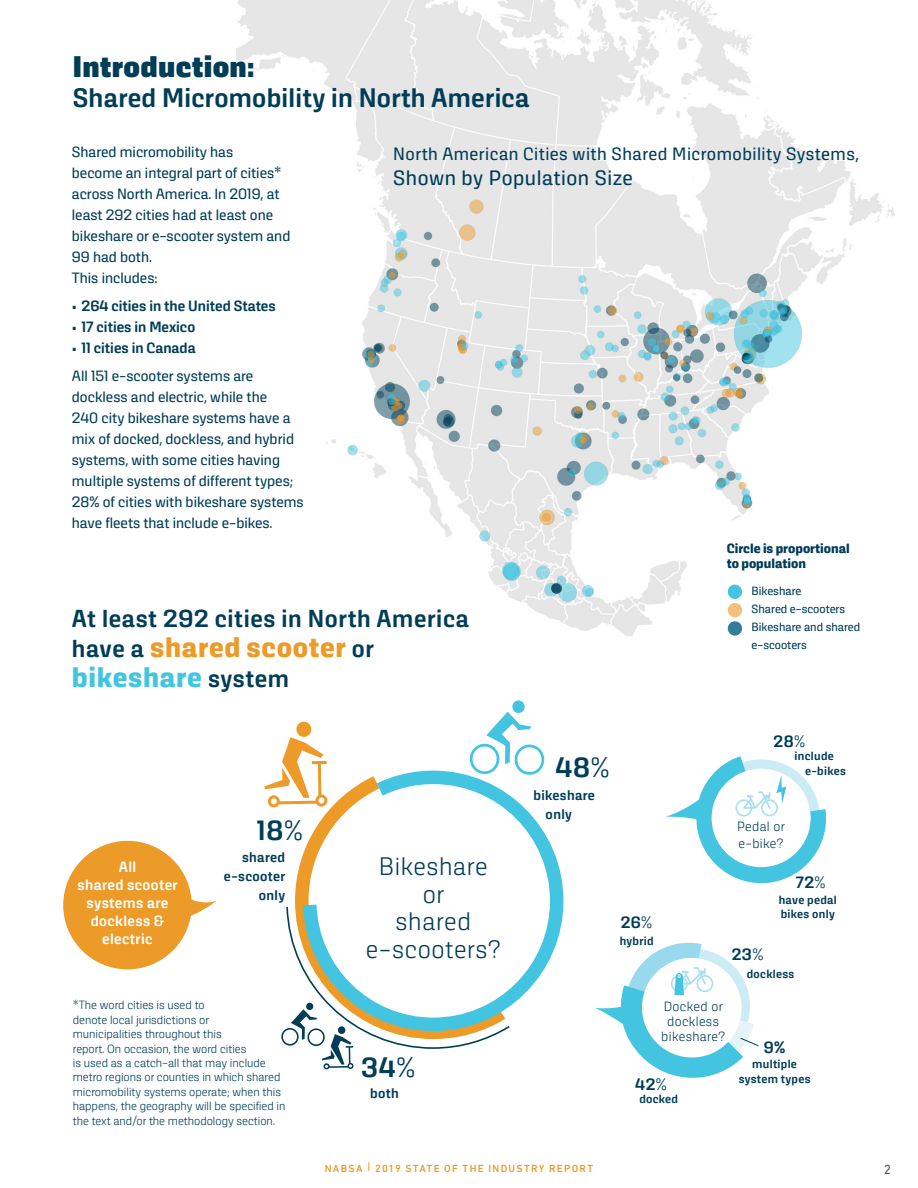
<style>
.page{position:relative;width:918px;height:1188px;background:#fff}
.page>*{position:absolute;margin:0;border:0;box-sizing:border-box;transform-origin:0 0}
.Intro_heading{font:900 30px "Kawak";letter-spacing:.01em;color:#003d57}
.Icon_Bullet_Bold_Hea{font:500 28.05px "Kawak";color:#003d57}
.Intro_heading-2{font:500 27px "Kawak";letter-spacing:.01em;color:#003d57}
.Icon_Bullet_Bold_Hea-2{font:300 25.5px "Kawak";letter-spacing:.025em;color:#003d57}
.Icon_Bullet_Bold_Hea-3{font:500 24.75px/30px "Kawak";letter-spacing:.025em;color:#003d57}
.Icon_Bullet_Bold_Hea-4{font:21px "Kawak";letter-spacing:.025em;color:#003d57}
.Icon_Bullet_Bold_Hea-5{font:18px "Kawak";letter-spacing:.025em;color:#003d57}
.Icon_Bullet_Bold_Hea-6{font:500 16.5px "Kawak";letter-spacing:.025em;color:#003d57}
.Icon_Bullet_Text{font:15px/21px "Kawak";color:#003d57}
.Body_Text_Navy{font:15px/21px "Kawak";color:#003d57}
.t1{font:500 15px "Kawak";color:#003d57}
.Icon_Bullet_Bold_Hea-7{font:500 15px/18px "Kawak";letter-spacing:.025em;color:#fff;text-align:center}
.Icon_Bullet_Bold_Hea-8{font:500 13.95px "Kawak";letter-spacing:.025em;color:#003d57}
.Icon_Bullet_Bold_Hea-9{font:300 13.5px "Kawak";letter-spacing:.025em;color:#003d57}
.Icon_Bullet_Text-2{font:700 13.5px/15px "Kawak";color:#003d57}
.t2{font:13.5px "DIN Next LT Pro";color:#54575a}
.Icon_Bullet_Text-3{font:300 12px/14.4px "Kawak";color:#003d57}
.Icon_Bullet_Bold_Hea-10{font:500 12px/14.4px "Kawak";letter-spacing:.025em;color:#003d57}
.Body_Text_Navy-2{font:12px/18px "Kawak";color:#003d57}
.t3{font:500 10.5px "DIN Next LT Pro";letter-spacing:.125em;color:#ec9a28}
.s1{font-weight:700;font-size:28.5px;color:#ec9a28}
.s2{font-weight:700;font-size:28.5px;color:#43c5e2}
.s3{font-weight:300}
</style>
<div class="page">
<img style="left:236px;top:0;width:659px;height:636px">
<img style="left:322px;top:435px;width:68px;height:47px">
<div style="left:728px;top:621px;width:14px;height:15px;background:#327d97;border-radius:50%"></div>
<div style="left:728px;top:603px;width:14px;height:14px;background:#f4be7b;border-radius:50%"></div>
<div style="left:728px;top:585px;width:14px;height:14px;background:#43c5e2;border-radius:50%"></div>
<svg style="left:470px;top:712px;width:74px;height:52px"></svg>
<div style="left:512px;top:700px;width:13px;height:13px;background:#43c5e2;border-radius:50%"></div>
<div style="left:296px;top:722px;width:15px;height:15px;background:#ec9a28;border-radius:50%"></div>
<svg style="left:265px;top:737px;width:62px;height:71px"></svg>
<svg style="left:296px;top:764px;width:268px;height:242px"></svg>
<svg style="left:281px;top:905px;width:230px;height:164px"></svg>
<svg style="left:596px;top:942px;width:163px;height:136px"></svg>
<svg style="left:665px;top:756px;width:162px;height:128px"></svg>
<svg style="left:191px;top:899px;width:25px;height:17px"></svg>
<div style="left:63px;top:841px;width:129px;height:128px;background:#ec9a28;border-radius:50%"></div>
<p class="Intro_heading" style="left:73px;top:48px;width:183px">Introduction:</p>
<p class="Intro_heading-2" style="left:73px;top:83px;width:458px">Shared Micromobility in North America</p>
<p class="Icon_Bullet_Bold_Hea-5" style="left:393px;top:144px;width:467px">North American Cities with Shared Micromobility Systems,</p>
<p class="Icon_Bullet_Bold_Hea-4" style="left:393px;top:166px;width:241px">Shown by Population Size</p>
<p class="Body_Text_Navy" style="left:72px;top:142px;width:220px">Shared micromobility has<br>become an integral part of cities* across North America. In 2019, at least 292 cities had at least one bikeshare or e-scooter system and<br>99 had both.<br>This includes:</p>
<p class="t1" style="left:72px;top:297px;width:205px">• 264 cities in the United States</p>
<p class="t1" style="left:72px;top:318px;width:125px">• 17 cities in Mexico</p>
<p class="t1" style="left:72px;top:339px;width:125px">• 11 cities in Canada</p>
<p class="Icon_Bullet_Text" style="left:72px;top:365px;width:233px">All 151 e-scooter systems are dockless and electric, while the<br>240 city bikeshare systems have a mix of docked, dockless, and hybrid systems, with some cities having multiple systems of different types; 28% of cities with bikeshare systems have fleets that include e-bikes.</p>
<p class="Icon_Bullet_Bold_Hea-3" style="left:72px;top:603px;width:399px">At least 292 cities in North America</p>
<p class="Icon_Bullet_Bold_Hea-3" style="left:72px;top:633px;width:304px">have a <span class="s1">shared scooter</span> or <span class="s2">bikeshare</span> system</p>
<p class="Icon_Bullet_Bold_Hea-7" style="left:77px;top:858px;width:102px">All<br>shared scooter</p>
<p class="Icon_Bullet_Bold_Hea-7" style="left:87px;top:894px;width:83px">systems are</p>
<p class="Icon_Bullet_Bold_Hea-7" style="left:91px;top:912px;width:75px">dockless &amp; electric</p>
<p class="Icon_Bullet_Bold_Hea" style="left:257px;top:814px;width:47px">18<span class="s3">%</span></p>
<p class="Icon_Bullet_Bold_Hea-8" style="left:242px;top:849px;width:45px">shared</p>
<p class="Icon_Bullet_Bold_Hea-8" style="left:224px;top:868px;width:63px">e-scooter</p>
<p class="Icon_Bullet_Bold_Hea-8" style="left:259px;top:887px;width:28px">only</p>
<p class="Icon_Bullet_Text-3" style="left:73px;top:998px;width:214px">*The word cities is used to<br>denote local jurisdictions or<br>municipalities throughout this<br>report. On occasion, the word cities<br>is used as a catch-all that may include metro regions or counties in which shared micromobility systems operate; when this happens, the geography will be specified in the text and/or the methodology section.</p>
<p class="Icon_Bullet_Bold_Hea-2" style="left:379px;top:853px;width:110px">Bikeshare</p>
<p class="Icon_Bullet_Bold_Hea-2" style="left:423px;top:880px;width:23px">or</p>
<p class="Icon_Bullet_Bold_Hea-2" style="left:396px;top:908px;width:77px">shared</p>
<p class="Icon_Bullet_Bold_Hea-2" style="left:366px;top:935px;width:137px">e-scooters?</p>
<p class="Icon_Bullet_Bold_Hea" style="left:361px;top:1051px;width:55px">34<span class="s3">%</span></p>
<p class="Icon_Bullet_Bold_Hea-8" style="left:370px;top:1085px;width:30px">both</p>
<p class="Icon_Bullet_Text-2" style="left:727px;top:541px;width:125px">Circle is proportional to population</p>
<p class="Body_Text_Navy-2" style="left:752px;top:582px;width:51px">Bikeshare</p>
<p class="Body_Text_Navy-2" style="left:752px;top:600px;width:95px">Shared e-scooters</p>
<p class="Body_Text_Navy-2" style="left:752px;top:618px;width:110px">Bikeshare and shared e-scooters</p>
<p class="Icon_Bullet_Bold_Hea" style="left:555px;top:752px;width:55px">48<span class="s3">%</span></p>
<p class="Icon_Bullet_Bold_Hea-8" style="left:533px;top:787px;width:63px">bikeshare</p>
<p class="Icon_Bullet_Bold_Hea-8" style="left:546px;top:806px;width:28px">only</p>
<p class="Icon_Bullet_Bold_Hea-6" style="left:774px;top:732px;width:33px">28<span class="s3">%</span></p>
<p class="Icon_Bullet_Bold_Hea-6" style="left:621px;top:913px;width:33px">26<span class="s3">%</span></p>
<p class="Icon_Bullet_Bold_Hea-10" style="left:620px;top:933px;width:35px">hybrid</p>
<p class="Icon_Bullet_Bold_Hea-10" style="left:805px;top:749px;width:42px;text-indent:-11px">include e-bikes</p>
<p class="Icon_Bullet_Bold_Hea-9" style="left:737px;top:820px;width:49px">Pedal or</p>
<p class="Icon_Bullet_Bold_Hea-9" style="left:738px;top:836px;width:46px">e-bike?</p>
<p class="Icon_Bullet_Bold_Hea-6" style="left:796px;top:873px;width:31px">72<span class="s3">%</span></p>
<p class="Icon_Bullet_Bold_Hea-6" style="left:732px;top:945px;width:33px">23<span class="s3">%</span></p>
<p class="Icon_Bullet_Bold_Hea-10" style="left:779px;top:893px;width:60px">have pedal bikes only</p>
<p class="Icon_Bullet_Bold_Hea-10" style="left:747px;top:967px;width:49px">dockless</p>
<p class="Icon_Bullet_Bold_Hea-9" style="left:664px;top:999px;width:61px">Docked or</p>
<p class="Icon_Bullet_Bold_Hea-9" style="left:667px;top:1014px;width:53px">dockless</p>
<p class="Icon_Bullet_Bold_Hea-9" style="left:661px;top:1029px;width:65px">bikeshare?</p>
<p class="Icon_Bullet_Bold_Hea-6" style="left:635px;top:1075px;width:33px">42<span class="s3">%</span></p>
<p class="Icon_Bullet_Bold_Hea-10" style="left:639px;top:1092px;width:40px">docked</p>
<p class="Icon_Bullet_Bold_Hea-6" style="left:764px;top:1038px;width:23px">9%</p>
<p class="Icon_Bullet_Bold_Hea-10" style="left:739px;top:1057px;width:73px;text-align:center">multiple system types</p>
<p class="t3" style="left:325px;top:1162px;width:270px">NABSA | 2019 STATE OF THE INDUSTRY REPORT</p>
<p class="t2" style="left:884px;top:1161px;width:9px">2</p>
</div>
